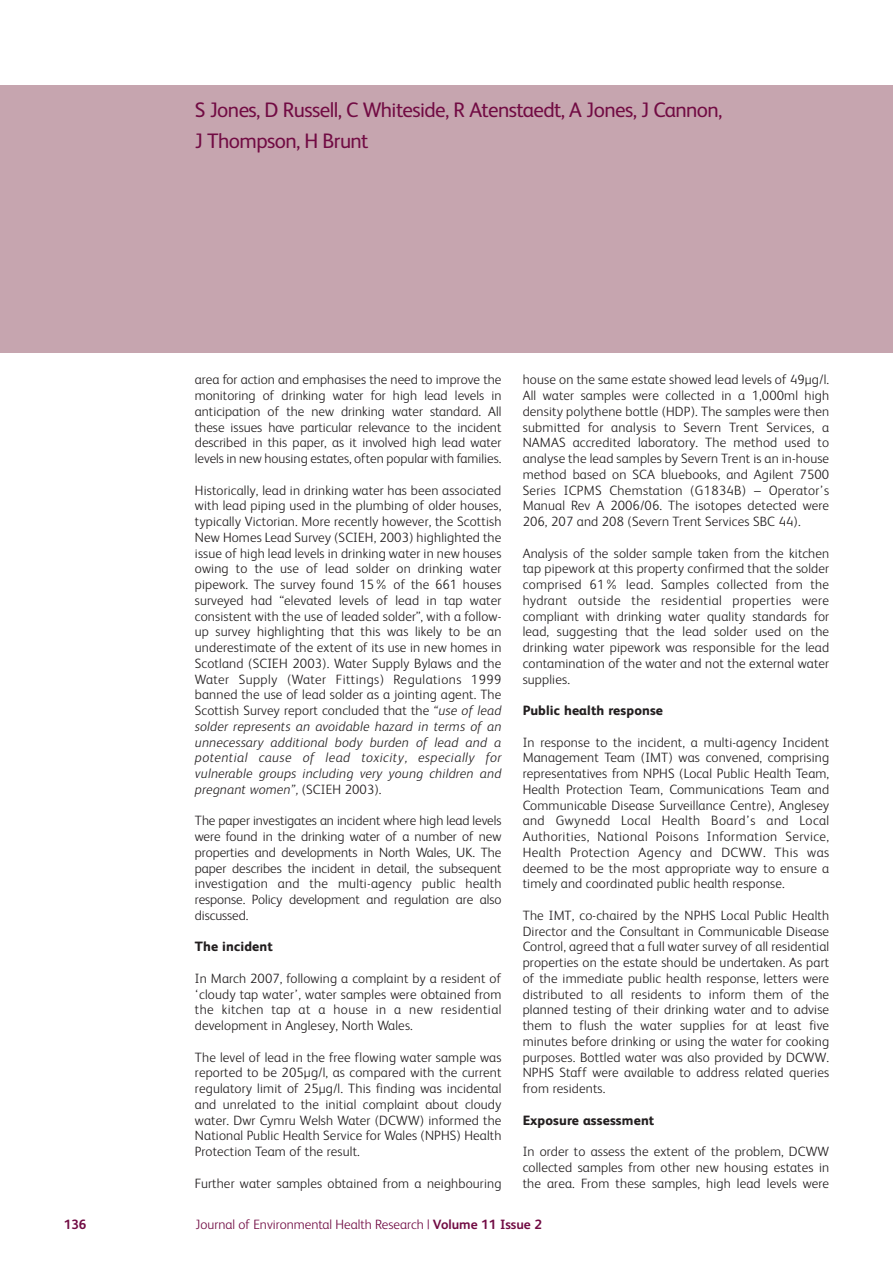
<style>
.page{position:relative;width:893px;height:1263px;background:#fff}
.page>*{position:absolute;margin:0;border:0;box-sizing:border-box;transform-origin:0 0}
.t1{font:21px/31.5px "FS Albert";letter-spacing:-.03em;color:#710b43}
.t2{font:300 13.5px/15.8px "FS Albert";letter-spacing:.01em;color:#231f20;text-align:justify}
.t3{font:300 13.5px "FS Albert";color:#710b43}
.t4{font:800 13.5px "FS Albert";letter-spacing:.01em;color:#231f20}
.t5{font:700 13.5px "FS Albert";color:#710b43}
.s1{font-style:italic}
.s2{font-weight:700}
</style>
<div class="page">
<div style="left:0;top:85px;width:893px;height:268px;background:#c6a5af"></div>
<h1 class="t1" style="left:195px;top:96px;width:529px">S Jones, D Russell, C Whiteside, R Atenstaedt, A Jones, J Cannon,<br>J Thompson, H Brunt</h1>
<p class="t2" style="left:195px;top:373px;width:308px">area for action and emphasises the need to improve the monitoring of drinking water for high lead levels in anticipation of the new drinking water standard. All these issues have particular relevance to the incident described in this paper, as it involved high lead water levels in new housing estates, often popular with families.</p>
<p class="t2" style="left:195px;top:483px;width:308px">Historically, lead in drinking water has been associated with lead piping used in the plumbing of older houses, typically Victorian. More recently however, the Scottish New Homes Lead Survey (SCIEH, 2003) highlighted the issue of high lead levels in drinking water in new houses owing to the use of lead solder on drinking water pipework. The survey found 15% of the 661 houses surveyed had “elevated levels of lead in tap water consistent with the use of leaded solder”, with a follow&shy;up survey highlighting that this was likely to be an underestimate of the extent of its use in new homes in Scotland (SCIEH 2003). Water Supply Bylaws and the Water Supply (Water Fittings) Regulations 1999 banned the use of lead solder as a jointing agent. The Scottish Survey report concluded that the <span class="s1">“use of lead solder represents an avoidable hazard in terms of an unnecessary additional body burden of lead and a potential cause of lead toxicity, especially for vulnerable groups including very young children and pregnant women”,</span> (SCIEH 2003).</p>
<p class="t2" style="left:195px;top:814px;width:308px">The paper investigates an incident where high lead levels were found in the drinking water of a number of new properties and developments in North Wales, UK. The paper describes the incident in detail, the subsequent investigation and the multi-agency public health response. Policy development and regulation are also discussed.</p>
<p class="t4" style="left:195px;top:942px;width:79px">The incident</p>
<p class="t2" style="left:195px;top:972px;width:308px">In March 2007, following a complaint by a resident of ‘cloudy tap water’, water samples were obtained from the kitchen tap at a house in a new residential development in Anglesey, North Wales.</p>
<p class="t2" style="left:195px;top:1050px;width:308px">The level of lead in the free flowing water sample was reported to be 205µg/l, as compared with the current regulatory limit of 25µg/l. This finding was incidental and unrelated to the initial complaint about cloudy water. Dwr Cymru Welsh Water (DCWW) informed the National Public Health Service for Wales (NPHS) Health Protection Team of the result.</p>
<p class="t2" style="left:195px;top:1176px;width:308px">Further water samples obtained from a neighbouring</p>
<p class="t2" style="left:523px;top:373px;width:308px">house on the same estate showed lead levels of 49µg/l.<br>All water samples were collected in a 1,000ml high density polythene bottle (HDP). The samples were then submitted for analysis to Severn Trent Services, a NAMAS accredited laboratory. The method used to analyse the lead samples by Severn Trent is an in-house method based on SCA bluebooks, and Agilent 7500<br>Series ICPMS Chemstation (G1834B) – Operator’s Manual Rev A 2006/06. The isotopes detected were 206, 207 and 208 (Severn Trent Services SBC 44).</p>
<p class="t2" style="left:523px;top:546px;width:308px">Analysis of the solder sample taken from the kitchen tap pipework at this property confirmed that the solder comprised 61% lead. Samples collected from the hydrant outside the residential properties were compliant with drinking water quality standards for lead, suggesting that the lead solder used on the drinking water pipework was responsible for the lead contamination of the water and not the external water supplies.</p>
<p class="t4" style="left:523px;top:706px;width:142px">Public health response</p>
<p class="t2" style="left:523px;top:735px;width:308px">In response to the incident, a multi-agency Incident Management Team (IMT) was convened, comprising representatives from NPHS (Local Public Health Team, Health Protection Team, Communications Team and Communicable Disease Surveillance Centre), Anglesey and Gwynedd Local Health Board’s and Local Authorities, National Poisons Information Service, Health Protection Agency and DCWW. This was deemed to be the most appropriate way to ensure a timely and coordinated public health response.</p>
<p class="t2" style="left:523px;top:909px;width:308px">The IMT, co-chaired by the NPHS Local Public Health Director and the Consultant in Communicable Disease Control, agreed that a full water survey of all residential properties on the estate should be undertaken. As part of the immediate public health response, letters were distributed to all residents to inform them of the planned testing of their drinking water and to advise them to flush the water supplies for at least five minutes before drinking or using the water for cooking purposes. Bottled water was also provided by DCWW.<br>NPHS Staff were available to address related queries from residents.</p>
<p class="t4" style="left:523px;top:1115px;width:133px">Exposure assessment</p>
<p class="t2" style="left:523px;top:1145px;width:308px">In order to assess the extent of the problem, DCWW collected samples from other new housing estates in the area. From these samples, high lead levels were</p>
<p class="t5" style="left:64px;top:1219px;width:24px">136</p>
<p class="t3" style="left:196px;top:1219px;width:348px">Journal of Environmental Health Research | <span class="s2">Volume 11 Issue 2</span></p>
</div>
